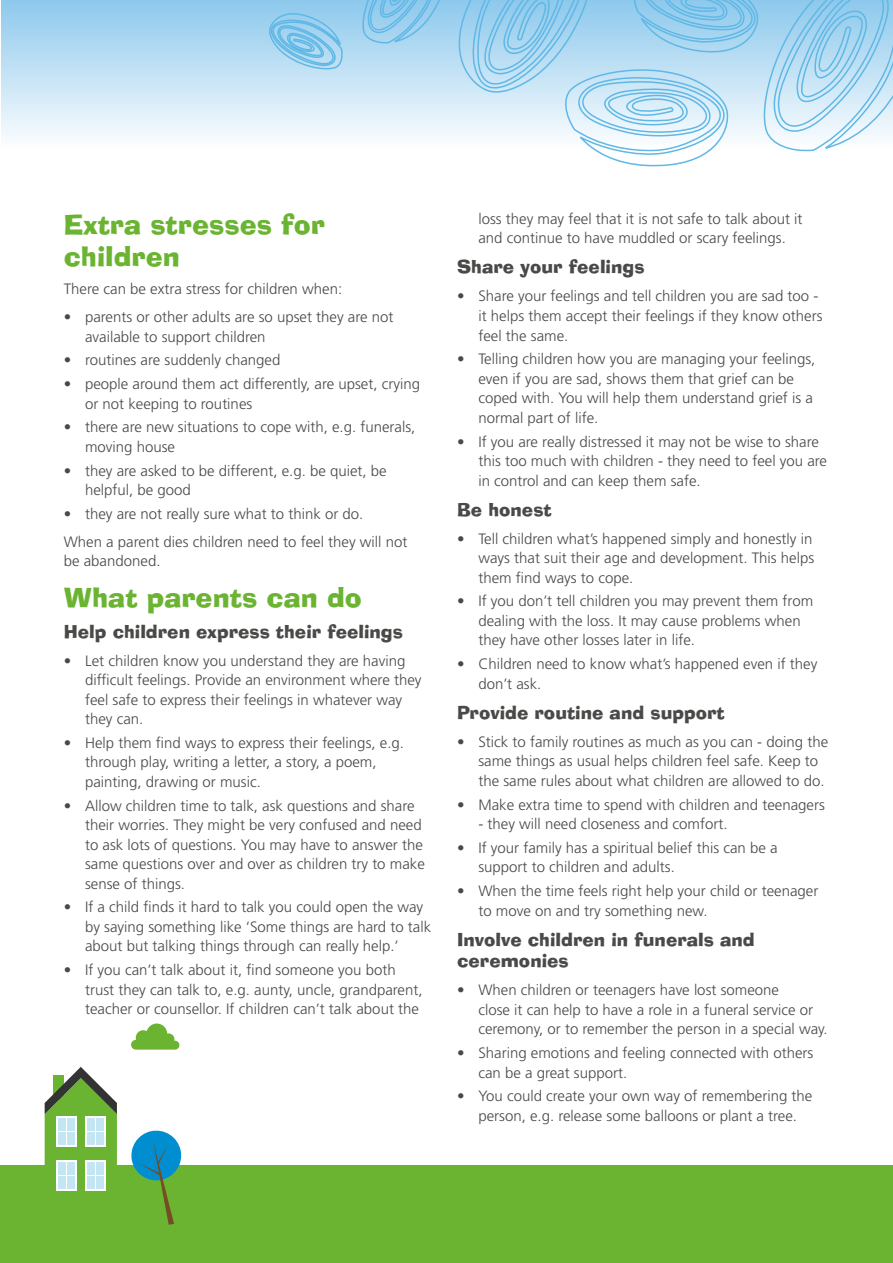
<style>
.page{position:relative;width:893px;height:1263px;background:#fff}
.page>*{position:absolute;margin:0;border:0;box-sizing:border-box;transform-origin:0 0}
.t1{font:27px/32.4px "Ad Lib BT";color:#6bb432}
.t2{font:18px/21.6px "Ad Lib BT";color:#494947}
.t3{font:300 15px/19.5px "Frutiger LT Std";color:#494947}
</style>
<div class="page">
<div style="left:0;top:1165px;width:893px;height:98px;background:#6bb432"></div>
<div style="left:1px;top:0;width:892px;height:151px;background:linear-gradient(to bottom,#8dc8ec,#fefefe)"></div>
<svg style="left:268px;top:0;width:625px;height:167px"></svg>
<svg style="left:45px;top:1067px;width:72px;height:124px"></svg>
<svg style="left:85px;top:1116px;width:21px;height:31px"></svg>
<div style="left:96px;top:1118px;width:8px;height:12px;background:#c4e6f2"></div>
<div style="left:87px;top:1118px;width:7px;height:12px;background:#c4e6f2"></div>
<div style="left:87px;top:1132px;width:7px;height:13px;background:#c4e6f2"></div>
<div style="left:96px;top:1132px;width:8px;height:13px;background:#c4e6f2"></div>
<svg style="left:85px;top:1160px;width:21px;height:30px"></svg>
<div style="left:96px;top:1162px;width:8px;height:12px;background:#c4e6f2"></div>
<div style="left:87px;top:1162px;width:7px;height:12px;background:#c4e6f2"></div>
<div style="left:87px;top:1176px;width:7px;height:12px;background:#c4e6f2"></div>
<div style="left:96px;top:1176px;width:8px;height:12px;background:#c4e6f2"></div>
<svg style="left:56px;top:1116px;width:20px;height:31px"></svg>
<div style="left:67px;top:1118px;width:7px;height:12px;background:#c4e6f2"></div>
<div style="left:58px;top:1118px;width:7px;height:12px;background:#c4e6f2"></div>
<div style="left:58px;top:1132px;width:7px;height:13px;background:#c4e6f2"></div>
<div style="left:67px;top:1132px;width:7px;height:13px;background:#c4e6f2"></div>
<svg style="left:56px;top:1160px;width:20px;height:30px"></svg>
<div style="left:67px;top:1162px;width:7px;height:12px;background:#c4e6f2"></div>
<div style="left:58px;top:1162px;width:7px;height:12px;background:#c4e6f2"></div>
<div style="left:58px;top:1176px;width:7px;height:12px;background:#c4e6f2"></div>
<div style="left:67px;top:1176px;width:7px;height:12px;background:#c4e6f2"></div>
<svg style="left:131px;top:1130px;width:51px;height:95px"></svg>
<svg style="left:131px;top:1023px;width:48px;height:26px"></svg>
<h1 class="t1" style="left:64px;top:208px;width:263px">Extra stresses for children</h1>
<p class="t3" style="left:64px;top:279px;width:280px">There can be extra stress for children when:</p>
<p class="t3" style="left:85px;top:307px;width:310px;text-indent:-21px">• parents or other adults are so upset they are not available to support children</p>
<p class="t3" style="left:64px;top:351px;width:218px">• routines are suddenly changed</p>
<p class="t3" style="left:85px;top:374px;width:337px;text-indent:-21px">• people around them act differently, are upset, crying or not keeping to routines</p>
<p class="t3" style="left:85px;top:418px;width:332px;text-indent:-21px">• there are new situations to cope with, e.g. funerals, moving house</p>
<p class="t3" style="left:85px;top:461px;width:303px;text-indent:-21px">• they are asked to be different, e.g. be quiet, be helpful, be good</p>
<p class="t3" style="left:64px;top:500px;width:345px;line-height:28px">• they are not really sure what to think or do.<br>When a parent dies children need to feel they will not</p>
<p class="t3" style="left:64px;top:552px;width:98px">be abandoned.</p>
<h1 class="t1" style="left:64px;top:581px;width:300px">What parents can do</h1>
<p class="t2" style="left:64px;top:620px;width:341px">Help children express their feelings</p>
<p class="t3" style="left:85px;top:651px;width:338px;text-indent:-21px">• Let children know you understand they are having difficult feelings. Provide an environment where they feel safe to express their feelings in whatever way they can.</p>
<p class="t3" style="left:85px;top:733px;width:320px;text-indent:-21px">• Help them find ways to express their feelings, e.g. through play, writing a letter, a story, a poem, painting, drawing or music.</p>
<p class="t3" style="left:85px;top:796px;width:341px;text-indent:-21px">• Allow children time to talk, ask questions and share their worries. They might be very confused and need to ask lots of questions. You may have to answer the same questions over and over as children try to make sense of things.</p>
<p class="t3" style="left:85px;top:897px;width:348px;text-indent:-21px">• If a child finds it hard to talk you could open the way by saying something like ‘Some things are hard to talk about but talking things through can really help.’</p>
<p class="t3" style="left:85px;top:960px;width:339px;text-indent:-21px">• If you can’t talk about it, find someone you both trust they can talk to, e.g. aunty, uncle, grandparent, teacher or counsellor. If children can’t talk about the</p>
<p class="t3" style="left:478px;top:209px;width:326px">loss they may feel that it is not safe to talk about it and continue to have muddled or scary feelings.</p>
<p class="t2" style="left:457px;top:256px;width:189px">Share your feelings</p>
<p class="t3" style="left:478px;top:287px;width:346px;text-indent:-21px">• Share your feelings and tell children you are sad too - it helps them accept their feelings if they know others feel the same.</p>
<p class="t3" style="left:478px;top:349px;width:339px;text-indent:-21px">• Telling children how you are managing your feelings, even if you are sad, shows them that grief can be coped with. You will help them understand grief is a normal part of life.</p>
<p class="t3" style="left:478px;top:432px;width:350px;text-indent:-21px">• If you are really distressed it may not be wise to share this too much with children - they need to feel you are in control and can keep them safe.</p>
<p class="t2" style="left:457px;top:498px;width:96px">Be honest</p>
<p class="t3" style="left:478px;top:529px;width:337px;text-indent:-21px">• Tell children what’s happened simply and honestly in ways that suit their age and development. This helps them find ways to cope.</p>
<p class="t3" style="left:478px;top:592px;width:336px;text-indent:-21px">• If you don’t tell children you may prevent them from dealing with the loss. It may cause problems when they have other losses later in life.</p>
<p class="t3" style="left:478px;top:654px;width:340px;text-indent:-21px">• Children need to know what’s happened even if they don’t ask.</p>
<p class="t2" style="left:457px;top:701px;width:269px">Provide routine and support</p>
<p class="t3" style="left:478px;top:732px;width:351px;text-indent:-21px">• Stick to family routines as much as you can - doing the same things as usual helps children feel safe. Keep to the same rules about what children are allowed to do.</p>
<p class="t3" style="left:457px;top:795px;width:369px">• Make extra time to spend with children and teenagers</p>
<p class="t3" style="left:478px;top:814px;width:251px">- they will need closeness and comfort.</p>
<p class="t3" style="left:478px;top:838px;width:301px;text-indent:-21px">• If your family has a spiritual belief this can be a support to children and adults.</p>
<p class="t3" style="left:478px;top:881px;width:342px;text-indent:-21px">• When the time feels right help your child or teenager to move on and try something new.</p>
<p class="t2" style="left:457px;top:928px;width:299px">Involve children in funerals and ceremonies</p>
<p class="t3" style="left:478px;top:980px;width:351px;text-indent:-21px">• When children or teenagers have lost someone<br>close it can help to have a role in a funeral service or ceremony, or to remember the person in a special way.</p>
<p class="t3" style="left:478px;top:1043px;width:337px;text-indent:-21px">• Sharing emotions and feeling connected with others can be a great support.</p>
<p class="t3" style="left:457px;top:1086px;width:357px;text-align:center">• You could create your own way of remembering the person, e.g. release some balloons or plant a tree.</p>
</div>
